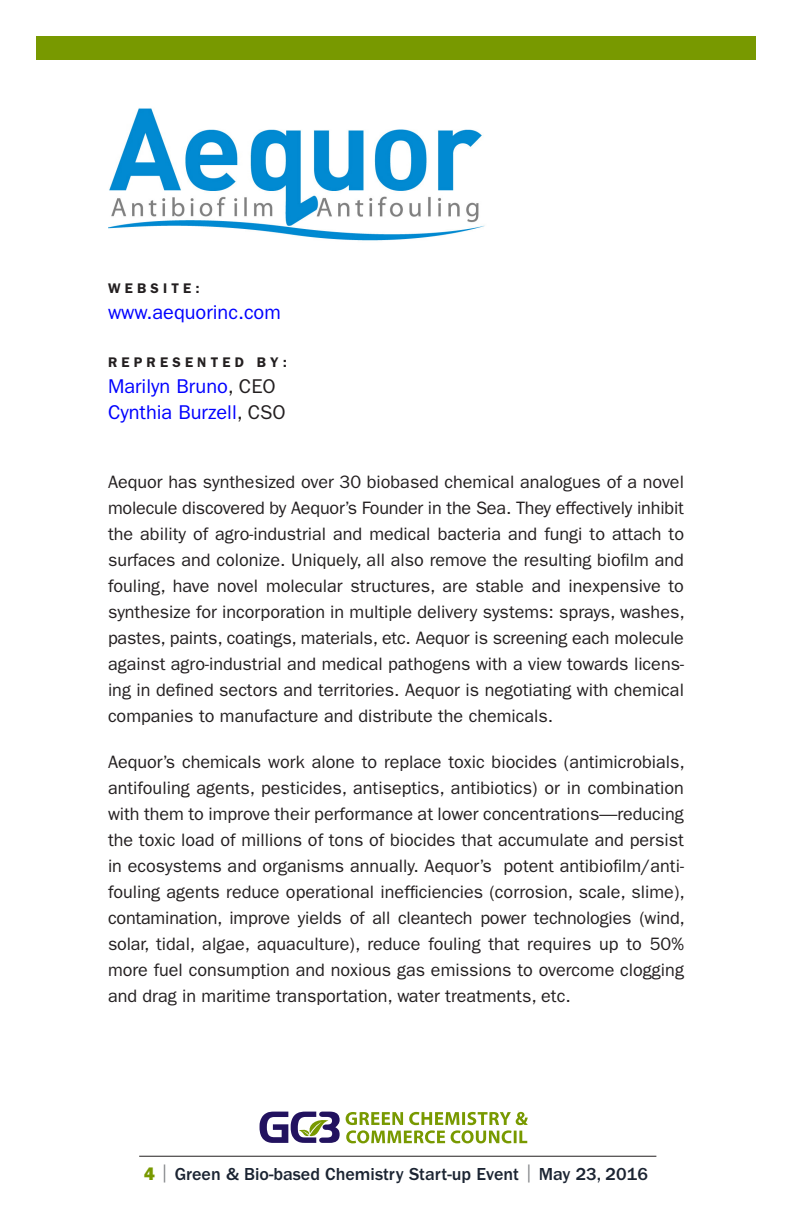
<style>
.page{position:relative;width:792px;height:1224px;background:#fff}
.page>*{position:absolute;margin:0;border:0;box-sizing:border-box;transform-origin:0 0}
.t1{font:20px "ITC Franklin Gothic Std";color:#00f}
.t2{font:18px/26px "ITC Franklin Gothic Std";color:#231f20;text-align:justify}
.t3{font:500 18px "ITC Franklin Gothic Std";color:#1b2432}
.t4{font:600 14px "ITC Franklin Gothic Std";letter-spacing:.3em;color:#231f20}
.s1{color:#231f20}
.s2{font-family:"ITC Franklin Gothic Std Hvy";font-weight:400;color:#789900}
.s3{font-weight:400;font-stretch:condensed;color:#808285}
</style>
<div class="page">
<svg style="left:260px;top:1112px;width:80px;height:31px"></svg>
<svg style="left:346px;top:1112px;width:182px;height:31px"></svg>
<hr style="left:139px;top:1156px;width:517px;height:1px;background:#231f20">
<img style="left:108px;top:108px;width:377px;height:133px">
<div style="left:36px;top:36px;width:720px;height:24px;background:#789900"></div>
<p class="t4" style="left:108px;top:280px;width:93px">WEBSITE:</p>
<p class="t1" style="left:108px;top:301px;width:174px">www.aequorinc.com</p>
<p class="t4" style="left:108px;top:354px;width:180px">REPRESENTED BY:</p>
<p class="t1" style="left:108px;top:375px;width:169px">Marilyn Bruno<span class="s1">, CEO</span></p>
<p class="t1" style="left:108px;top:401px;width:179px">Cynthia Burzell<span class="s1">, CSO</span></p>
<p class="t2" style="left:108px;top:469px;width:578px">Aequor has synthesized over 30 biobased chemical analogues of a novel molecule discovered by Aequor’s Founder in the Sea. They effectively inhibit the ability of agro-industrial and medical bacteria and fungi to attach to surfaces and colonize. Uniquely, all also remove the resulting biofilm and fouling, have novel molecular structures, are stable and inexpensive to synthesize for incorporation in multiple delivery systems: sprays, washes, pastes, paints, coatings, materials, etc. Aequor is screening each molecule against agro-industrial and medical pathogens with a view towards licens&shy;ing in defined sectors and territories. Aequor is negotiating with chemical companies to manufacture and distribute the chemicals.</p>
<p class="t2" style="left:108px;top:749px;width:578px">Aequor’s chemicals work alone to replace toxic biocides (antimicrobials, antifouling agents, pesticides, antiseptics, antibiotics) or in combination with them to improve their performance at lower concentrations—reducing the toxic load of millions of tons of biocides that accumulate and persist in ecosystems and organisms annually. Aequor’s potent antibiofilm/anti&shy;fouling agents reduce operational inefficiencies (corrosion, scale, slime), contamination, improve yields of all cleantech power technologies (wind, solar, tidal, algae, aquaculture), reduce fouling that requires up to 50% more fuel consumption and noxious gas emissions to overcome clogging and drag in maritime transportation, water treatments, etc.</p>
<p class="t3" style="left:144px;top:1164px;width:505px"><span class="s2">4</span> <span class="s3">|</span> Green &amp; Bio-based Chemistry Start-up Event <span class="s3">|</span> May 23, 2016</p>
</div>
